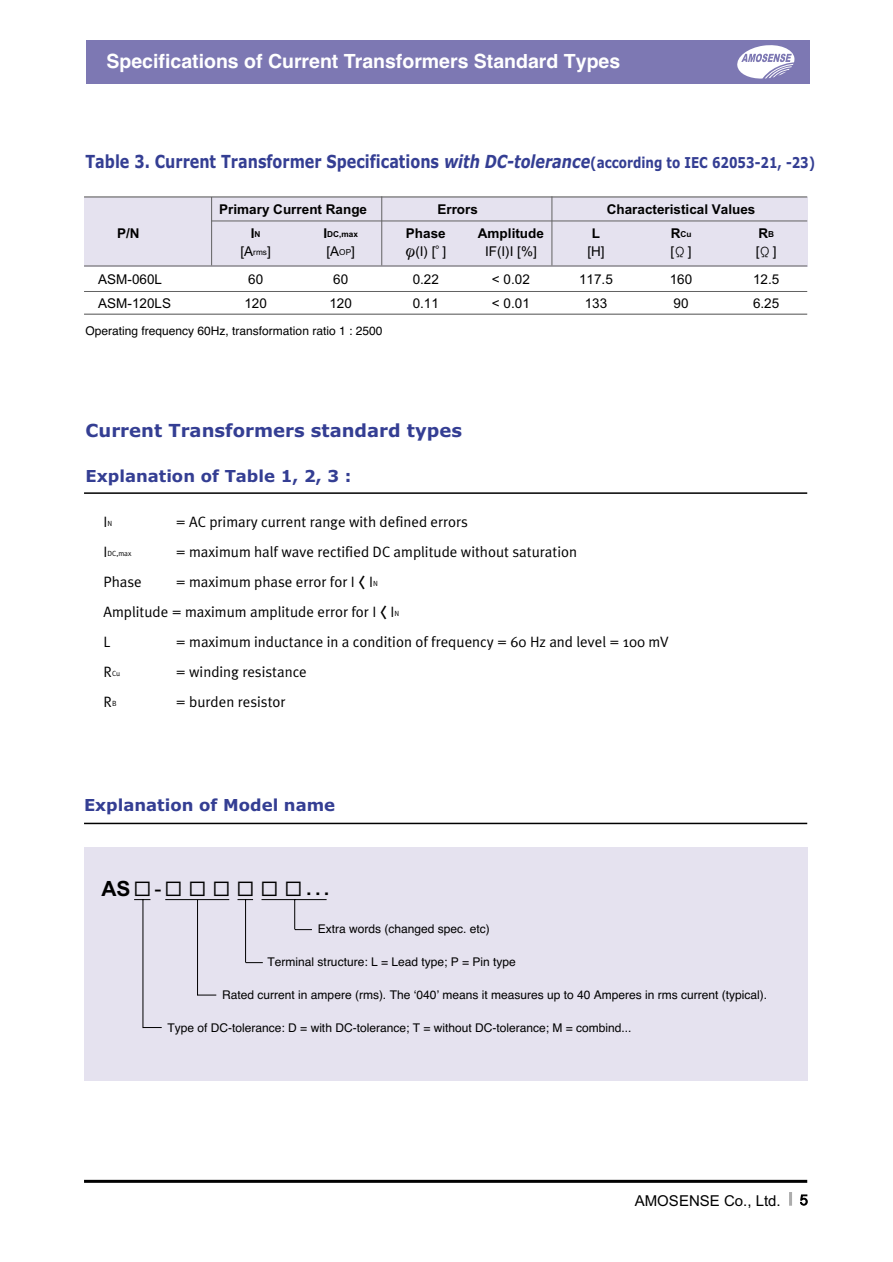
<style>
.page{position:relative;width:893px;height:1262px;background:#fff}
.page>*{position:absolute;margin:0;border:0;box-sizing:border-box;transform-origin:0 0}
.t1{font:24px "YGO12";color:#000}
.t2{font:700 19.5px "Helvetica";color:#fff}
.t3{font:700 18px "Verdana";color:#343e93;scale:.8 1}
.t4{font:700 18px "Verdana";color:#343e93}
.t5{font:700 16.5px "Verdana";color:#343e93}
.t6{font:15px/30px "Meta Plus Normal";color:#000}
.t7{font:15px "Arial";color:#000}
.t8{font:13.5px "Arial";color:#000}
.t9{font:700 13.5px "Arial";color:#000}
.t10{font:13.5px "YGO12";color:#000}
.t11{font:12px "Helvetica";color:#000}
.t12{font:700 8.25px "Arial";color:#000}
.t13{font:7.5px "Meta Plus Normal";color:#000}
.s1{font-style:italic}
.s2{font-size:15px}
.s3{font-size:8.25px}
.s4{font-size:13.5px}
.s5{font-family:"YGO12";font-size:19.5px}
.s6{font-family:"YGO12"}
.s7{font-size:7.5px}
.s8{font-family:"YGO14"}
.s9{font-family:"Arial";font-weight:700;font-size:21px}
.s10{font-family:"Arial";font-size:21px}
</style>
<div class="page">
<hr style="left:84px;top:492px;width:723px;height:2px;background:#000">
<hr style="left:84px;top:1179px;width:723px;height:3px;background:#000">
<svg style="left:789px;top:1192px;width:3px;height:13px"></svg>
<div style="left:84px;top:847px;width:723px;height:234px;background:#e5e2ef"></div>
<svg style="left:134px;top:899px;width:16px;height:1px"></svg>
<hr style="left:165px;top:899px;width:64px;height:1px;background:#000">
<svg style="left:237px;top:899px;width:16px;height:1px"></svg>
<svg style="left:144px;top:1027px;width:18px;height:1px"></svg>
<hr style="left:143px;top:899px;width:1px;height:129px;background:#000">
<svg style="left:198px;top:994px;width:18px;height:1px"></svg>
<hr style="left:197px;top:900px;width:1px;height:95px;background:#000">
<svg style="left:246px;top:962px;width:17px;height:1px"></svg>
<hr style="left:245px;top:899px;width:1px;height:63px;background:#000">
<hr style="left:261px;top:899px;width:65px;height:1px;background:#000">
<svg style="left:295px;top:929px;width:17px;height:1px"></svg>
<hr style="left:294px;top:899px;width:1px;height:30px;background:#000">
<div style="left:86px;top:40px;width:723px;height:44px;background:#7d78b3"></div>
<svg style="left:737px;top:45px;width:57px;height:34px"></svg>
<hr style="left:84px;top:822px;width:723px;height:2px;background:#000">
<div style="left:84px;top:197px;width:723px;height:69px;background:#e5e2ef"></div>
<hr style="left:84px;top:196px;width:723px;height:1px;background:#626262">
<hr style="left:211px;top:220px;width:596px;height:1px;background:#626262">
<hr style="left:84px;top:266px;width:723px;height:1px;background:#626262">
<hr style="left:84px;top:291px;width:723px;height:1px;background:#626262">
<hr style="left:84px;top:313px;width:723px;height:2px;background:#626262">
<hr style="left:211px;top:197px;width:1px;height:68px;background:#626262">
<hr style="left:381px;top:196px;width:1px;height:69px;background:#626262">
<hr style="left:551px;top:196px;width:1px;height:69px;background:#626262">
<h2 class="t2" style="left:106px;top:54px;width:515px">Specifications of Current Transformers Standard Types</h2>
<h3 class="t3" style="left:85px;top:155px;width:913px">Table 3. Current Transformer Specifications <span class="s1">with DC-tolerance</span><span class="s2">(according to IEC 62053-21, -23)</span></h3>
<p class="t9" style="left:219px;top:204px;width:149px">Primary Current Range</p>
<p class="t9" style="left:437px;top:204px;width:42px">Errors</p>
<p class="t9" style="left:606px;top:204px;width:150px">Characteristical Values</p>
<p class="t9" style="left:117px;top:228px;width:24px">P/N</p>
<p class="t9" style="left:251px;top:228px;width:11px">I<span class="s3">N</span></p>
<p class="t12" style="left:323px;top:231px;width:36px"><span class="s4">I</span>DC,max</p>
<p class="t9" style="left:406px;top:228px;width:41px">Phase</p>
<p class="t9" style="left:478px;top:228px;width:68px">Amplitude</p>
<p class="t9" style="left:592px;top:228px;width:10px">L</p>
<p class="t12" style="left:670px;top:231px;width:22px"><span class="s4">R</span>Cu</p>
<p class="t9" style="left:758px;top:228px;width:17px">R<span class="s3">B</span></p>
<p class="t8" style="left:240px;top:246px;width:32px">[A<span class="s3">rms</span>]</p>
<p class="t8" style="left:326px;top:246px;width:30px">[A<span class="s3">OP</span>]</p>
<p class="t8" style="left:405px;top:246px;width:45px"><span class="s5">φ</span>(I) [<span class="s6">°</span>]</p>
<p class="t8" style="left:485px;top:246px;width:53px">IF(I)I [%]</p>
<p class="t8" style="left:587px;top:246px;width:19px">[H]</p>
<p class="t8" style="left:670px;top:246px;width:22px">[<span class="s6">Ω</span>]</p>
<p class="t8" style="left:755px;top:246px;width:23px">[<span class="s6">Ω</span>]</p>
<p class="t8" style="left:98px;top:274px;width:65px">ASM-060L</p>
<p class="t8" style="left:248px;top:274px;width:17px">60</p>
<p class="t8" style="left:333px;top:274px;width:17px">60</p>
<p class="t8" style="left:412px;top:274px;width:28px">0.22</p>
<p class="t8" style="left:492px;top:274px;width:39px">&lt; 0.02</p>
<p class="t8" style="left:579px;top:274px;width:35px">117.5</p>
<p class="t8" style="left:669px;top:274px;width:24px">160</p>
<p class="t8" style="left:753px;top:274px;width:28px">12.5</p>
<p class="t8" style="left:98px;top:298px;width:74px">ASM-120LS</p>
<p class="t8" style="left:244px;top:298px;width:24px">120</p>
<p class="t8" style="left:329px;top:298px;width:24px">120</p>
<p class="t8" style="left:412px;top:298px;width:28px">0.11</p>
<p class="t8" style="left:492px;top:298px;width:39px">&lt; 0.01</p>
<p class="t8" style="left:584px;top:298px;width:24px">133</p>
<p class="t8" style="left:673px;top:298px;width:17px">90</p>
<p class="t8" style="left:753px;top:298px;width:28px">6.25</p>
<p class="t11" style="left:85px;top:326px;width:298px">Operating frequency 60Hz, transformation ratio 1 : 2500</p>
<h3 class="t4" style="left:85px;top:423px;width:378px">Current Transformers standard types</h3>
<h3 class="t5" style="left:85px;top:469px;width:267px">Explanation of Table 1, 2, 3 :</h3>
<p class="t6" style="left:103px;top:508px;width:10px">I<span class="s7">N</span></p>
<p class="t6" style="left:176px;top:508px;width:294px">= AC primary current range with defined errors</p>
<p class="t13" style="left:103px;top:551px;width:29px"><span class="s2">I</span>DC,max</p>
<p class="t6" style="left:176px;top:538px;width:403px">= maximum half wave rectified DC amplitude without saturation</p>
<p class="t6" style="left:103px;top:568px;width:40px">Phase</p>
<p class="t6" style="left:103px;top:568px;width:297px;text-indent:72px">= maximum phase error for I <span class="s8">&lt;</span> I<span class="s7">N<br></span>Amplitude = maximum amplitude error for I <span class="s8">&lt;</span> I<span class="s7">N<br></span>L</p>
<p class="t6" style="left:176px;top:628px;width:494px">= maximum inductance in a condition of frequency = 60 Hz and level = 100 mV</p>
<p class="t13" style="left:103px;top:671px;width:18px"><span class="s2">R</span>Cu</p>
<p class="t6" style="left:176px;top:658px;width:132px">= winding resistance</p>
<p class="t6" style="left:103px;top:688px;width:15px">R<span class="s7">B</span></p>
<p class="t6" style="left:176px;top:688px;width:111px">= burden resistor</p>
<h3 class="t5" style="left:84px;top:798px;width:253px">Explanation of Model name</h3>
<h1 class="t1" style="left:101px;top:878px;width:231px"><span class="s9">AS</span>□<span class="s10">-</span>□□□□□□...</h1>
<p class="t11" style="left:318px;top:924px;width:174px">Extra words (changed spec. etc)</p>
<p class="t11" style="left:267px;top:957px;width:250px">Terminal structure: L = Lead type; P = Pin type</p>
<p class="t11" style="left:222px;top:990px;width:546px">Rated current in ampere (rms). The ‘040’ means it measures up to 40 Amperes in rms current (typical).</p>
<p class="t11" style="left:167px;top:1023px;width:465px">Type of DC-tolerance: D = with DC-tolerance; T = without DC-tolerance; M = combind...</p>
<p class="t7" style="left:634px;top:1195px;width:147px">AMOSENSE Co., Ltd.</p>
<p class="t10" style="left:799px;top:1193px;width:10px">5</p>
</div>
